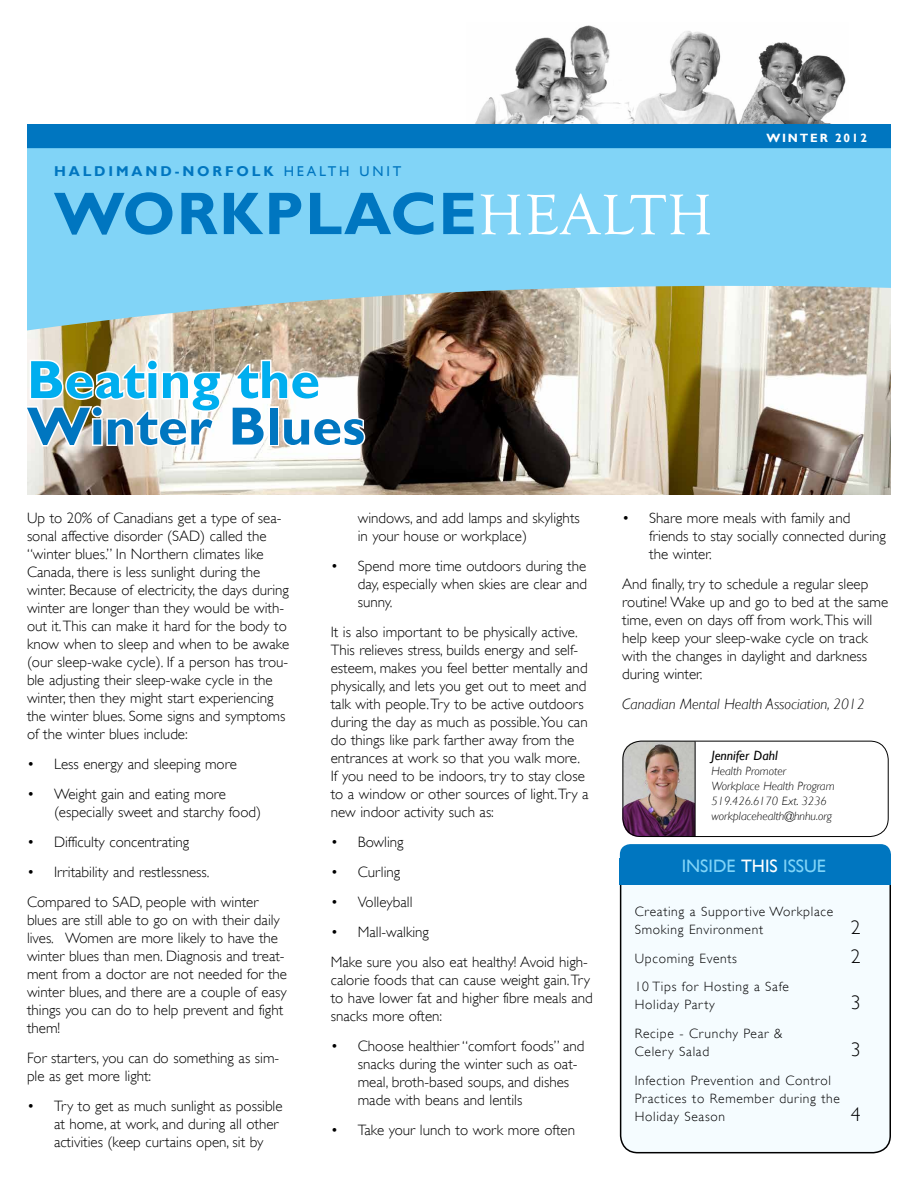
<style>
.page{position:relative;width:918px;height:1188px;background:#fff}
.page>*{position:absolute;margin:0;border:0;box-sizing:border-box;transform-origin:0 0}
.t1{font:700 60.45px "Gill Sans";color:#0076c0}
.t2{font:58.8px "Goudy Old Style T";letter-spacing:.025em;color:#fff}
.t3{font:700 54px "Gill Sans";color:#0076c0}
.t4{font:700 54px "Gill Sans";color:#00aeef}
.t5{font:300 19.5px "Gill Sans";color:#000}
.t6{font:18px "Gill Sans";color:#81d4f7}
.t7{font:300 15px/18px "Gill Sans";color:#000}
.t8{font:italic 300 15px "Gill Sans";color:#000}
.t9{font:700 14.25px "Gill Sans";letter-spacing:.2em;color:#0076c0}
.t10{font:300 13.5px/18px "Gill Sans";letter-spacing:.05em;color:#000}
.t11{font:italic 13.5px "Gill Sans";color:#000}
.t12{font:italic 300 12px/15px "Gill Sans";color:#000}
.t13{font:700 12px "Gill Sans";letter-spacing:.15em;color:#fff}
.s1{font-weight:400}
.s2{font-family:"Gill Sans";font-weight:700;font-size:60.45px;color:#0076c0}
.s3{color:#fff}
</style>
<div class="page">
<img style="left:475px;top:25px;width:371px;height:99px">
<img style="left:27px;top:330px;width:864px;height:165px">
<img style="left:622px;top:741px;width:34px;height:96px">
<img style="left:656px;top:743px;width:39px;height:92px">
<hr style="left:695px;top:742px;width:1px;height:95px;background:#000">
<div style="left:623px;top:741px;width:266px;height:96px;border:1px solid #000;border-radius:18px"></div>
<div style="left:621px;top:846px;width:269px;height:307px;background:#f5fcff;border-radius:17px"></div>
<div style="left:620px;top:846px;width:271px;height:307px;border:2px solid #000;border-radius:17px"></div>
<div style="left:620px;top:844px;width:271px;height:26px;background:#0076c0;border-radius:10px"></div>
<div style="left:620px;top:858px;width:271px;height:27px;background:#0076c0"></div>
<div style="left:27px;top:124px;width:864px;height:29px;background:#0076c0"></div>
<svg style="left:27px;top:148px;width:864px;height:182px;background:#8bcde5"></svg>
<svg style="left:27px;top:357px;width:196px;height:92px"></svg>
<svg style="left:230px;top:358px;width:137px;height:90px"></svg>
<p class="t9" style="left:54px;top:163px;width:349px">haldimand-norfolk <span class="s1">HEALTH UNIT</span></p>
<h1 class="t1" style="left:54px;top:177px;width:116px">WORK</h1>
<h2 class="t2" style="left:264px;top:183px;width:450px"><span class="s2">PLACE</span>HEALTH</h2>
<h3 class="t4" style="left:27px;top:347px;width:295px">Beating the</h3>
<h3 class="t3" style="left:27px;top:394px;width:340px">Winter Blues</h3>
<p class="t13" style="left:766px;top:131px;width:102px">WIN TER 2012</p>
<p class="t7" style="left:27px;top:509px;width:264px">Up to 20% of Canadians get a type of sea&shy;sonal affective disorder (SAD) called the “winter blues.” In Northern climates like Canada, there is less sunlight during the winter. Because of electricity, the days during winter are longer than they would be with&shy;out it. This can make it hard for the body to know when to sleep and when to be awake (our sleep-wake cycle). If a person has trou&shy;ble adjusting their sleep-wake cycle in the winter, then they might start experiencing the winter blues. Some signs and symptoms of the winter blues include:</p>
<p class="t7" style="left:27px;top:755px;width:211px">• Less energy and sleeping more</p>
<p class="t7" style="left:54px;top:785px;width:209px;text-indent:-27px">• Weight gain and eating more (especially sweet and starchy food)</p>
<p class="t7" style="left:27px;top:833px;width:164px">• Difficulty concentrating</p>
<p class="t7" style="left:27px;top:857px;width:233px;line-height:30px">• Irritability and restlessness.<br>Compared to SAD, people with winter</p>
<p class="t7" style="left:27px;top:911px;width:262px">blues are still able to go on with their daily lives. Women are more likely to have the winter blues than men. Diagnosis and treat&shy;ment from a doctor are not needed for the winter blues, and there are a couple of easy things you can do to help prevent and fight them!</p>
<p class="t7" style="left:27px;top:1049px;width:254px">For starters, you can do something as sim&shy;ple as get more light:</p>
<p class="t7" style="left:54px;top:1097px;width:230px;text-indent:-27px">• Try to get as much sunlight as possible at home, at work, and during all other activities (keep curtains open, sit by</p>
<p class="t7" style="left:358px;top:509px;width:224px">windows, and add lamps and skylights in your house or workplace)</p>
<p class="t7" style="left:358px;top:557px;width:231px;text-align:justify;text-indent:-27px">• Spend more time outdoors during the day, especially when skies are clear and sunny.</p>
<p class="t7" style="left:331px;top:623px;width:259px">It is also important to be physically active.<br>This relieves stress, builds energy and self&shy;esteem, makes you feel better mentally and physically, and lets you get out to meet and talk with people. Try to be active outdoors during the day as much as possible. You can do things like park farther away from the entrances at work so that you walk more.<br>If you need to be indoors, try to stay close to a window or other sources of light. Try a new indoor activity such as:</p>
<p class="t7" style="left:331px;top:833px;width:74px">• Bowling</p>
<p class="t7" style="left:331px;top:863px;width:71px">• Curling</p>
<p class="t7" style="left:331px;top:893px;width:83px">• Volleyball</p>
<p class="t7" style="left:331px;top:917px;width:259px;line-height:30px">• Mall-walking<br>Make sure you also eat healthy! Avoid high-</p>
<p class="t7" style="left:331px;top:971px;width:264px">calorie foods that can cause weight gain. Try to have lower fat and higher fibre meals and snacks more often:</p>
<p class="t7" style="left:358px;top:1037px;width:228px;text-indent:-27px">• Choose healthier “comfort foods” and snacks during the winter such as oat&shy;meal, broth-based soups, and dishes made with beans and lentils</p>
<p class="t7" style="left:331px;top:1121px;width:246px">• Take your lunch to work more often</p>
<p class="t7" style="left:649px;top:509px;width:238px;text-indent:-27px">• Share more meals with family and friends to stay socially connected during the winter.</p>
<p class="t7" style="left:622px;top:575px;width:268px">And finally, try to schedule a regular sleep routine! Wake up and go to bed at the same time, even on days off from work. This will help keep your sleep-wake cycle on track with the changes in daylight and darkness during winter.</p>
<p class="t8" style="left:622px;top:696px;width:244px">Canadian Mental Health Association, 2012</p>
<p class="t11" style="left:711px;top:748px;width:68px">Jennifer Dahl</p>
<p class="t12" style="left:711px;top:764px;width:125px">Health Promoter<br>Workplace Health Program<br>519.426.6170 Ext. 3236 workplacehealth@hnhu.org</p>
<p class="t6" style="left:682px;top:856px;width:146px">INSIDE <span class="s3">THIS</span> ISSUE</p>
<p class="t10" style="left:635px;top:902px;width:200px">Creating a Supportive Workplace<br>Smoking Environment</p>
<h3 class="t5" style="left:851px;top:916px;width:11px">2</h3>
<p class="t10" style="left:635px;top:949px;width:104px">Upcoming Events</p>
<h3 class="t5" style="left:851px;top:945px;width:11px">2</h3>
<p class="t10" style="left:635px;top:978px;width:156px">10 Tips for Hosting a Safe<br>Holiday Party</p>
<h3 class="t5" style="left:851px;top:991px;width:11px">3</h3>
<p class="t10" style="left:635px;top:1025px;width:149px">Recipe - Crunchy Pear &amp;<br>Celery Salad</p>
<p class="t10" style="left:635px;top:1071px;width:207px">Infection Prevention and Control<br>Practices to Remember during the<br>Holiday Season</p>
<h3 class="t5" style="left:851px;top:1038px;width:11px">3</h3>
<h3 class="t5" style="left:851px;top:1103px;width:11px">4</h3>
</div>
